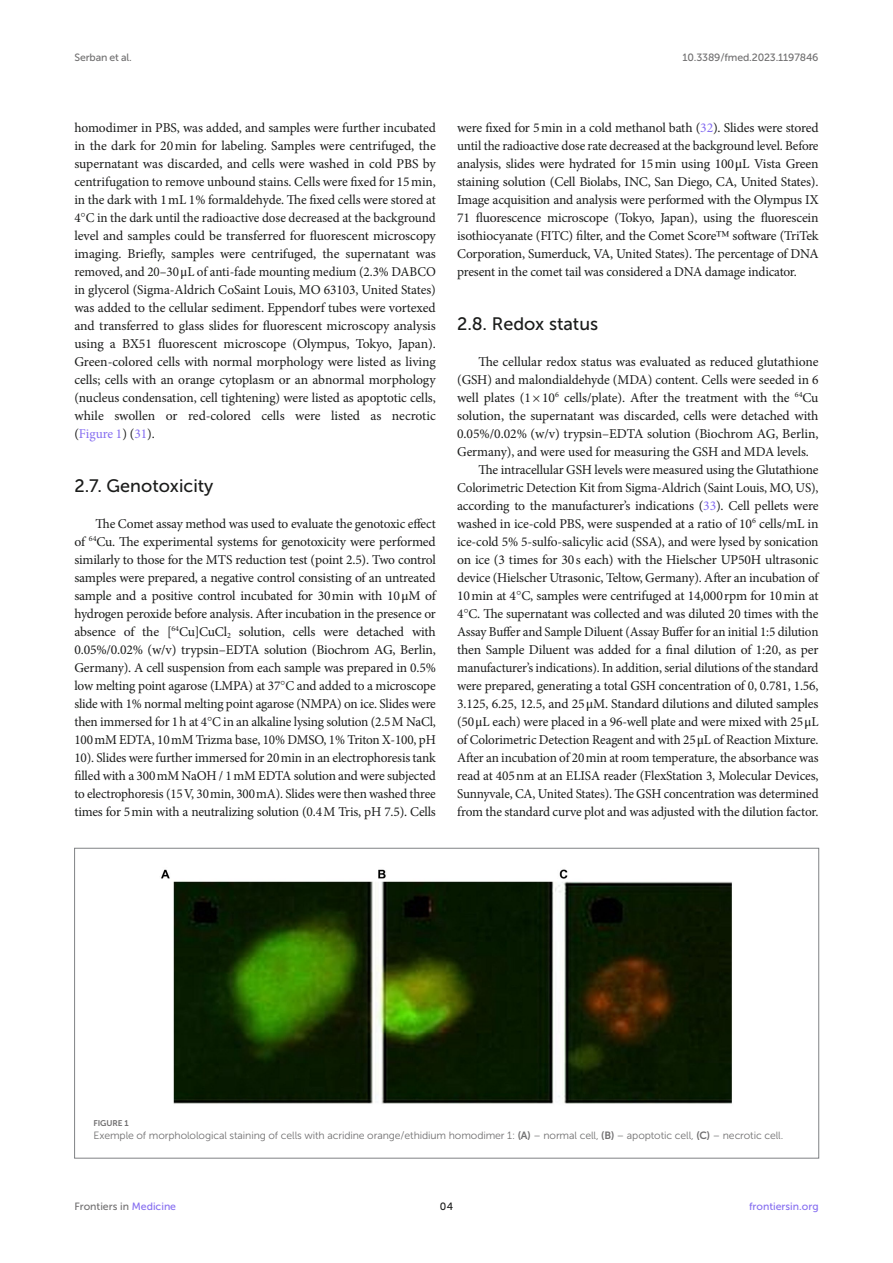
<style>
.page{position:relative;width:893px;height:1263px;background:#fff}
.page>*{position:absolute;margin:0;border:0;box-sizing:border-box;transform-origin:0 0}
.HEAD_2{font:18px "Museo Sans 500";color:#1b1c1b}
.TEXT{font:13.5px/18px "Minion Pro";letter-spacing:-.01em;color:#1b1c1b;text-align:justify}
.TEXT_FLUSH{font:13.5px/18px "Minion Pro";letter-spacing:-.015em;color:#1b1c1b;text-align:justify}
.FIG_LEG{font:10.5px "Museo Sans 300";letter-spacing:-.01em;color:#706f70}
.t1{font:10.5px "Museo Sans 500";letter-spacing:-.015em;color:#706f70}
.t2{font:10.5px "Museo Sans 500";color:#856df0}
.t3{font:10.5px "Museo Sans 500";color:#1b1c1b}
.FIG_HD{font:8.25px "Museo Sans 700";letter-spacing:-.01em;color:#706f70}
.s1{font-family:"STIX"}
.s2{font-family:"STIX General"}
.s3{color:#856df0}
.s4{font-family:"Museo Sans 700"}
</style>
<div class="page">
<img style="left:161px;top:869px;width:571px;height:235px">
<p class="t1" style="left:74px;top:51px;width:59px">Serban et al.</p>
<p class="t1" style="left:683px;top:51px;width:137px">10.3389/fmed.2023.1197846</p>
<p class="TEXT" style="left:74px;top:119px;width:363px">homodimer in PBS, was added, and samples were further incubated in the dark for 20min for labeling. Samples were centrifuged, the supernatant was discarded, and cells were washed in cold PBS by centrifugation to remove unbound stains. Cells were fixed for 15min, in the dark with 1mL 1% formaldehyde. The fixed cells were stored at 4<span class="s1">°</span>C in the dark until the radioactive dose decreased at the background level and samples could be transferred for fluorescent microscopy imaging. Briefly, samples were centrifuged, the supernatant was removed, and 20–30<span class="s2">μ</span>L of anti-fade mounting medium (2.3% DABCO in glycerol (Sigma-Aldrich CoSaint Louis, MO 63103, United States) was added to the cellular sediment. Eppendorf tubes were vortexed and transferred to glass slides for fluorescent microscopy analysis using a BX51 fluorescent microscope (Olympus, Tokyo, Japan).<br>Green-colored cells with normal morphology were listed as living cells; cells with an orange cytoplasm or an abnormal morphology (nucleus condensation, cell tightening) were listed as apoptotic cells, while swollen or red-colored cells were listed as necrotic (<span class="s3">Figure 1</span>) (<span class="s3">31</span>).</p>
<p class="HEAD_2" style="left:74px;top:476px;width:141px">2.7. Genotoxicity</p>
<p class="TEXT_FLUSH" style="left:74px;top:515px;width:363px;text-indent:21px">The Comet assay method was used to evaluate the genotoxic effect of <sup>64</sup>Cu. The experimental systems for genotoxicity were performed similarly to those for the MTS reduction test (point 2.5). Two control samples were prepared, a negative control consisting of an untreated sample and a positive control incubated for 30min with 10<span class="s2">μ</span>M of hydrogen peroxide before analysis. After incubation in the presence or absence of the [<sup>64</sup>Cu]CuCl<sub>2</sub> solution, cells were detached with 0.05%/0.02% (w/v) trypsin–EDTA solution (Biochrom AG, Berlin, Germany). A cell suspension from each sample was prepared in 0.5% low melting point agarose (LMPA) at 37<span class="s1">°</span>C and added to a microscope slide with 1% normal melting point agarose (NMPA) on ice. Slides were then immersed for 1h at 4<span class="s1">°</span>C in an alkaline lysing solution (2.5M NaCl, 100mM EDTA, 10mM Trizma base, 10% DMSO, 1% Triton X-100, pH 10). Slides were further immersed for 20min in an electrophoresis tank filled with a 300mM NaOH / 1mM EDTA solution and were subjected to electrophoresis (15V, 30min, 300mA). Slides were then washed three times for 5min with a neutralizing solution (0.4M Tris, pH 7.5). Cells</p>
<p class="TEXT_FLUSH" style="left:457px;top:119px;width:363px">were fixed for 5min in a cold methanol bath (<span class="s3">32</span>). Slides were stored until the radioactive dose rate decreased at the background level. Before analysis, slides were hydrated for 15min using 100<span class="s2">μ</span>L Vista Green staining solution (Cell Biolabs, INC, San Diego, CA, United States).<br>Image acquisition and analysis were performed with the Olympus IX 71 fluorescence microscope (Tokyo, Japan), using the fluorescein isothiocyanate (FITC) filter, and the Comet Score<span class="s1">™</span> software (TriTek Corporation, Sumerduck, VA, United States). The percentage of DNA present in the comet tail was considered a DNA damage indicator.</p>
<p class="HEAD_2" style="left:457px;top:314px;width:143px">2.8. Redox status</p>
<p class="TEXT_FLUSH" style="left:457px;top:353px;width:363px;text-indent:21px">The cellular redox status was evaluated as reduced glutathione (GSH) and malondialdehyde (MDA) content. Cells were seeded in 6 well plates (1×10<sup>6</sup> cells/plate). After the treatment with the <sup>64</sup>Cu solution, the supernatant was discarded, cells were detached with 0.05%/0.02% (w/v) trypsin–EDTA solution (Biochrom AG, Berlin, Germany), and were used for measuring the GSH and MDA levels.</p>
<p class="TEXT" style="left:457px;top:461px;width:363px;text-indent:21px">The intracellular GSH levels were measured using the Glutathione Colorimetric Detection Kit from Sigma-Aldrich (Saint Louis, MO, US), according to the manufacturer’s indications (<span class="s3">33</span>). Cell pellets were washed in ice-cold PBS, were suspended at a ratio of 10<sup>6</sup> cells/mL in ice-cold 5% 5-sulfo-salicylic acid (SSA), and were lysed by sonication on ice (3 times for 30s each) with the Hielscher UP50H ultrasonic device (Hielscher Utrasonic, Teltow, Germany). After an incubation of 10min at 4<span class="s1">°</span>C, samples were centrifuged at 14,000rpm for 10min at 4<span class="s1">°</span>C. The supernatant was collected and was diluted 20 times with the Assay Buffer and Sample Diluent (Assay Buffer for an initial 1:5 dilution then Sample Diluent was added for a final dilution of 1:20, as per manufacturer’s indications). In addition, serial dilutions of the standard were prepared, generating a total GSH concentration of 0, 0.781, 1.56, 3.125, 6.25, 12.5, and 25<span class="s2">μ</span>M. Standard dilutions and diluted samples (50<span class="s2">μ</span>L each) were placed in a 96-well plate and were mixed with 25<span class="s2">μ</span>L of Colorimetric Detection Reagent and with 25<span class="s2">μ</span>L of Reaction Mixture.<br>After an incubation of 20min at room temperature, the absorbance was read at 405nm at an ELISA reader (FlexStation 3, Molecular Devices, Sunnyvale, CA, United States). The GSH concentration was determined from the standard curve plot and was adjusted with the dilution factor.</p>
<p class="FIG_HD" style="left:94px;top:1118px;width:37px">FIGURE 1</p>
<p class="FIG_LEG" style="left:94px;top:1130px;width:691px">Exemple of morpholological staining of cells with acridine orange/ethidium homodimer 1: <span class="s4">(A)</span> – normal cell, <span class="s4">(B)</span> – apoptotic cell, <span class="s4">(C)</span> – necrotic cell.</p>
<p class="t1" style="left:74px;top:1200px;width:103px">Frontiers in <span class="s3">Medicine</span></p>
<p class="t3" style="left:440px;top:1200px;width:15px">04</p>
<p class="t2" style="left:749px;top:1200px;width:71px">frontiersin.org</p>
</div>
